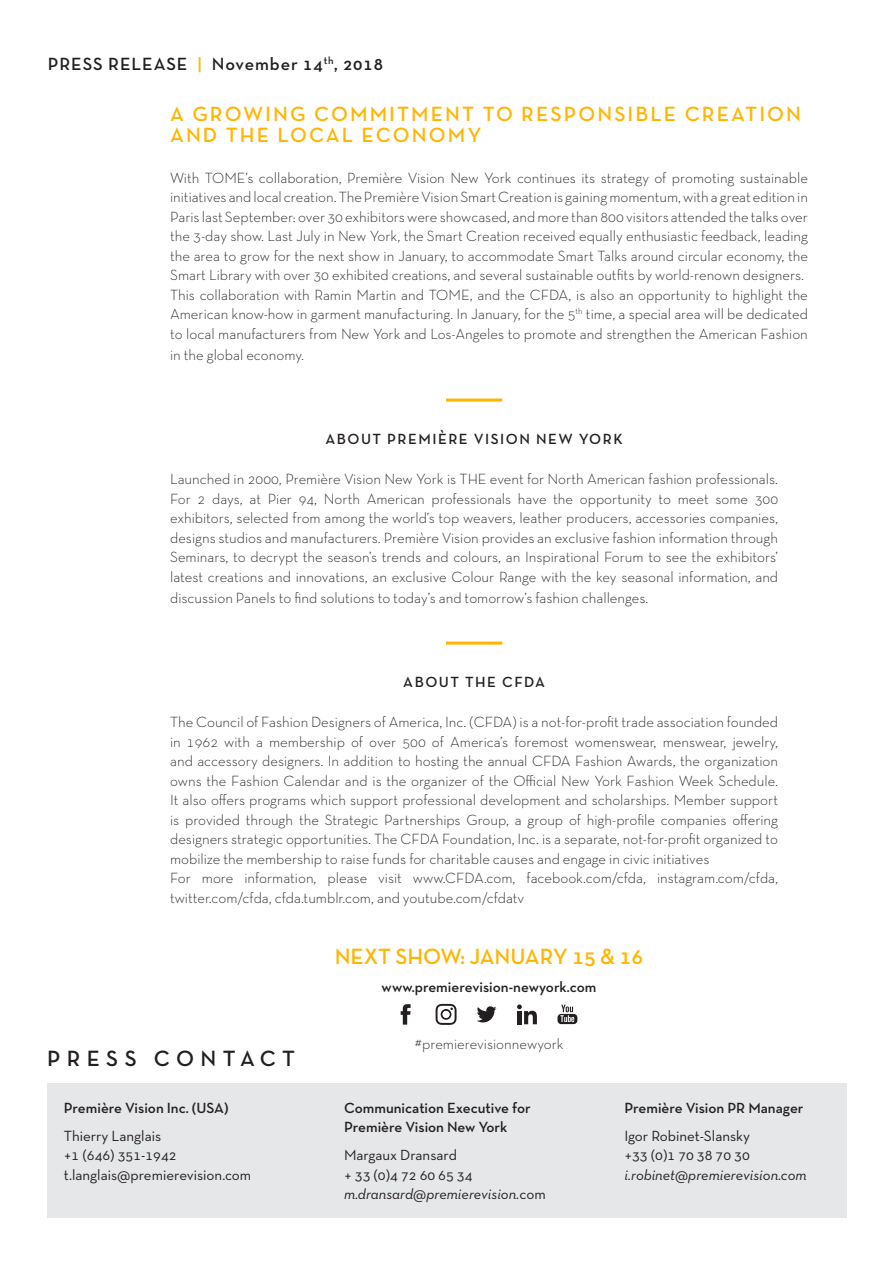
<style>
.page{position:relative;width:893px;height:1263px;background:#fff}
.page>*{position:absolute;margin:0;border:0;box-sizing:border-box;transform-origin:0 0}
.t1{font:600 22.5px "Neutra Text TF";color:#ffb500}
.Titre_ville_campagne{font:600 22.5px "Neutra Text TF";letter-spacing:.28em;color:#231f20}
.t2{font:600 21px/21px "Neutra Text TF";letter-spacing:.1em;color:#ffb500}
.t3{font:600 18px "Neutra Text TF";letter-spacing:.05em;color:#231f20}
.t4{font:300 15px/19.5px "Neutra Text TF";color:#231f20;text-align:justify}
.t5{font:15px/19.5px "Neutra Text TF";color:#231f20}
.t6{font:600 15px/19.5px "Neutra Text TF";color:#231f20}
.t7{font:600 15px "Neutra Text TF";letter-spacing:.1em;color:#231f20}
.s1{color:#ffb500}
.s2{font-style:italic}
</style>
<div class="page">
<div style="left:47px;top:1083px;width:799px;height:134px;background:#e6e7e9"></div>
<hr style="left:446px;top:398px;width:56px;height:3px;background:#ffb500">
<hr style="left:446px;top:641px;width:56px;height:3px;background:#ffb500">
<svg style="left:477px;top:1006px;width:19px;height:16px"></svg>
<svg style="left:517px;top:1004px;width:20px;height:20px"></svg>
<svg style="left:557px;top:1005px;width:20px;height:19px"></svg>
<svg style="left:401px;top:1004px;width:10px;height:20px"></svg>
<svg style="left:436px;top:1004px;width:21px;height:21px"></svg>
<div style="left:443px;top:1011px;width:7px;height:7px;background:#fff;border-radius:50%"></div>
<p class="t3" style="left:48px;top:53px;width:337px">PRESS RELEASE <span class="s1">|</span> November 14<sup>th</sup>, 2018</p>
<p class="t2" style="left:170px;top:103px;width:632px">A GROWING COMMITMENT TO RESPONSIBLE CREATION<br>AND THE LOCAL ECONOMY</p>
<p class="t4" style="left:170px;top:167px;width:639px">With TOME’s collaboration, Première Vision New York continues its strategy of promoting sustainable initiatives and local creation. The Première Vision Smart Creation is gaining momentum, with a great edition in Paris last September: over 30 exhibitors were showcased, and more than 800 visitors attended the talks over the 3-day show. Last July in New York, the Smart Creation received equally enthusiastic feedback, leading the area to grow for the next show in January, to accommodate Smart Talks around circular economy, the Smart Library with over 30 exhibited creations, and several sustainable outfits by world-renown designers.</p>
<p class="t4" style="left:170px;top:284px;width:639px">This collaboration with Ramin Martin and TOME, and the CFDA, is also an opportunity to highlight the American know-how in garment manufacturing. In January, for the 5<sup>th</sup> time, a special area will be dedicated to local manufacturers from New York and Los-Angeles to promote and strengthen the American Fashion</p>
<p class="t4" style="left:170px;top:344px;width:136px">in the global economy.</p>
<p class="t7" style="left:325px;top:429px;width:299px">ABOUT PREMIÈRE VISION NEW YORK</p>
<p class="t4" style="left:170px;top:469px;width:610px">Launched in 2000, Première Vision New York is THE event for North American fashion professionals.<br>For 2 days, at Pier 94, North American professionals have the opportunity to meet some 300 exhibitors, selected from among the world’s top weavers, leather producers, accessories companies, designs studios and manufacturers. Première Vision provides an exclusive fashion information through Seminars, to decrypt the season’s trends and colours, an Inspirational Forum to see the exhibitors’ latest creations and innovations, an exclusive Colour Range with the key seasonal information, and</p>
<p class="t4" style="left:170px;top:587px;width:480px">discussion Panels to find solutions to today’s and tomorrow’s fashion challenges.</p>
<p class="t7" style="left:403px;top:672px;width:143px">ABOUT THE CFDA</p>
<p class="t4" style="left:170px;top:712px;width:610px">The Council of Fashion Designers of America, Inc. (CFDA) is a not-for-profit trade association founded in 1962 with a membership of over 500 of America’s foremost womenswear, menswear, jewelry, and accessory designers. In addition to hosting the annual CFDA Fashion Awards, the organization owns the Fashion Calendar and is the organizer of the Official New York Fashion Week Schedule.<br>It also offers programs which support professional development and scholarships. Member support is provided through the Strategic Partnerships Group, a group of high-profile companies offering designers strategic opportunities. The CFDA Foundation, Inc. is a separate, not-for-profit organized to mobilize the membership to raise funds for charitable causes and engage in civic initiatives</p>
<p class="t4" style="left:170px;top:868px;width:610px">For more information, please visit www.CFDA.com, facebook.com/cfda, instagram.com/cfda, twitter.com/cfda, cfda.tumblr.com, and youtube.com/cfdatv</p>
<p class="Titre_ville_campagne" style="left:47px;top:1045px;width:250px">PRESS CONTACT</p>
<p class="t6" style="left:64px;top:1098px;width:166px">Première Vision Inc. (USA)</p>
<p class="t5" style="left:64px;top:1126px;width:189px">Thierry Langlais<br>+1 (646) 351-1942 t.langlais@premierevision.com</p>
<p class="t1" style="left:335px;top:943px;width:310px">NEXT SHOW: JANUARY 15 &amp; 16</p>
<p class="t6" style="left:382px;top:977px;width:216px">www.premierevision-newyork.com</p>
<p class="t4" style="left:414px;top:1034px;width:151px">#premierevisionnewyork</p>
<p class="t6" style="left:344px;top:1098px;width:188px">Communication Executive for<br>Première Vision New York</p>
<p class="t5" style="left:344px;top:1145px;width:203px">Margaux Dransard<br>+ 33 (0)4 72 60 65 34 <span class="s2">m.dransard@premierevision.</span>com</p>
<p class="t6" style="left:624px;top:1098px;width:181px">Première Vision PR Manager</p>
<p class="t5" style="left:624px;top:1126px;width:184px">Igor Robinet-Slansky<br>+33 (0)1 70 38 70 30 <span class="s2">i.robinet@premierevision.com</span></p>
</div>
